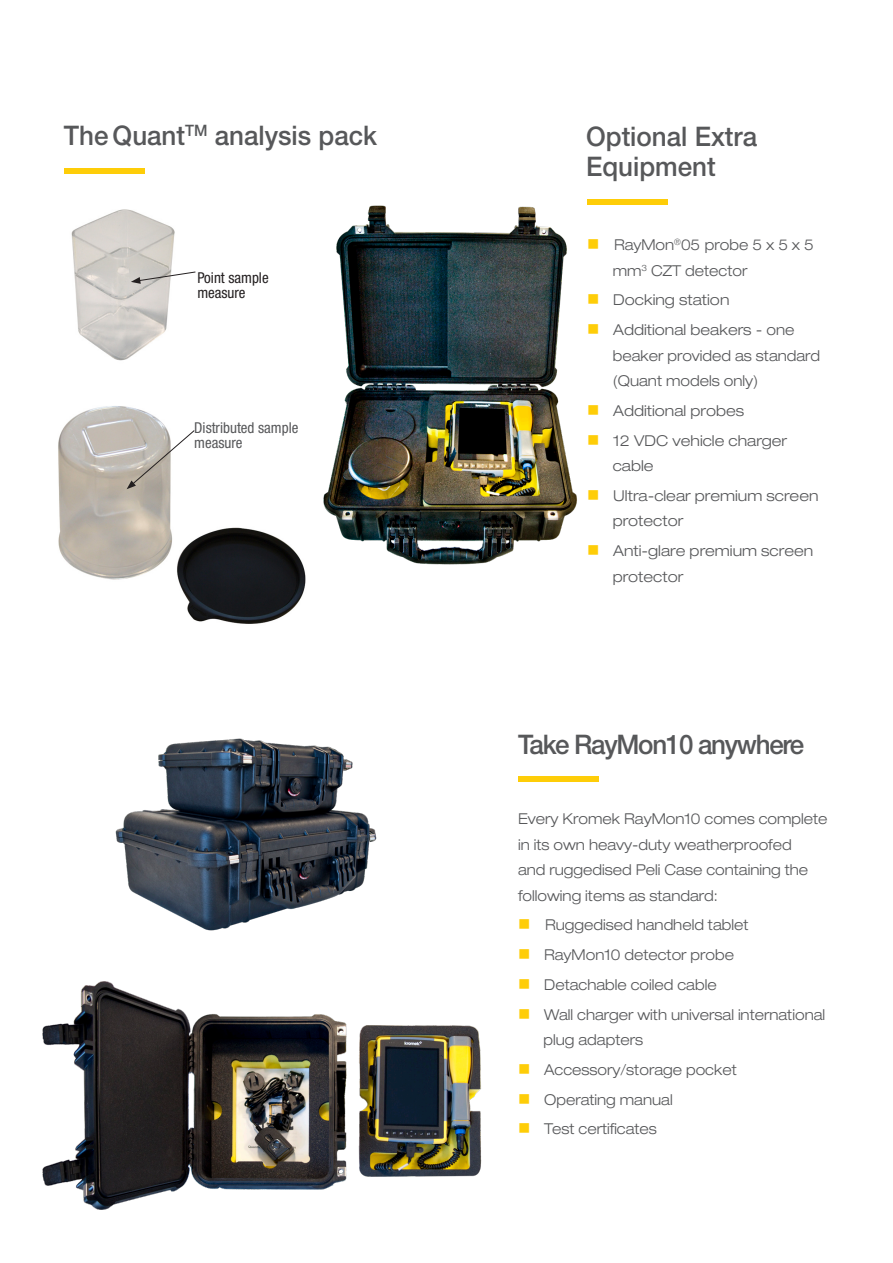
<style>
.page{position:relative;width:893px;height:1263px;background:#fff}
.page>*{position:absolute;margin:0;border:0;box-sizing:border-box;transform-origin:0 0}
.t1{font:500 27px/30px "Helvetica Neue LT Std";color:#57585a;scale:.96 1}
.t2{font:500 27px "Helvetica Neue LT Std";letter-spacing:-.05em;color:#57585a;scale:.96 1}
.t3{font:300 expanded 15px/25.5px "Helvetica Neue LT Std";color:#57585a;scale:.96 1}
.t4{font:300 expanded 15px/25.5px "Helvetica Neue LT Std";color:#57585a}
.t5{font:condensed 15px/15px "Helvetica Neue LT Std";color:#57585a}
.t6{font:condensed 15px "Helvetica Neue LT Std";color:#231f20}
.s1{color:#fecd08}
</style>
<div class="page">
<img style="left:43px;top:981px;width:439px;height:229px">
<img style="left:115px;top:738px;width:262px;height:193px">
<img style="left:58px;top:406px;width:248px;height:218px">
<svg style="left:127px;top:430px;width:68px;height:59px"></svg>
<img style="left:71px;top:209px;width:104px;height:152px">
<svg style="left:131px;top:271px;width:65px;height:13px"></svg>
<img style="left:323px;top:205px;width:254px;height:360px">
<div style="left:587px;top:199px;width:81px;height:5px;background:#fecd08"></div>
<div style="left:518px;top:776px;width:81px;height:5px;background:#fecd08"></div>
<div style="left:64px;top:169px;width:81px;height:5px;background:#fecd08"></div>
<p class="t1" style="left:64px;top:120px;width:328px">The Quant<sup>TM</sup> analysis pack</p>
<p class="t1" style="left:586px;top:121px;width:180px">Optional Extra<br>Equipment</p>
<p class="t6" style="left:197px;top:269px;width:73px">Point sample</p>
<p class="t6" style="left:197px;top:284px;width:50px">measure</p>
<p class="t5" style="left:194px;top:420px;width:106px">Distributed sample measure</p>
<p class="t3" style="left:613px;top:232px;width:211px;text-indent:-26px"><span class="s1">■</span> RayMon<sup>®</sup>05 probe 5 x 5 x 5 mm<sup>3</sup> CZT detector</p>
<p class="t4" style="left:587px;top:287px;width:144px"><span class="s1">■</span> Docking station</p>
<p class="t4" style="left:613px;top:317px;width:209px;text-indent:-26px"><span class="s1">■</span> Additional beakers - one beaker provided as standard (Quant models only)</p>
<p class="t4" style="left:587px;top:398px;width:158px"><span class="s1">■</span> Additional probes</p>
<p class="t4" style="left:613px;top:427px;width:176px;text-indent:-26px"><span class="s1">■</span> 12 VDC vehicle charger cable</p>
<p class="t4" style="left:613px;top:483px;width:207px;text-indent:-26px"><span class="s1">■</span> Ultra-clear premium screen protector</p>
<p class="t4" style="left:613px;top:538px;width:202px;text-indent:-26px"><span class="s1">■</span> Anti-glare premium screen protector</p>
<p class="t2" style="left:518px;top:728px;width:300px">Take RayMon10 anywhere</p>
<p class="t3" style="left:518px;top:806px;width:324px">Every Kromek RayMon10 comes complete in its own heavy-duty weatherproofed<br>and ruggedised Peli Case containing the following items as standard:</p>
<p class="t3" style="left:518px;top:912px;width:241px"><span class="s1">■</span> Ruggedised handheld tablet</p>
<p class="t3" style="left:518px;top:942px;width:227px"><span class="s1">■</span> RayMon10 detector probe</p>
<p class="t3" style="left:518px;top:972px;width:208px"><span class="s1">■</span> Detachable coiled cable</p>
<p class="t3" style="left:544px;top:1001px;width:295px;text-indent:-26px"><span class="s1">■</span> Wall charger with universal international plug adapters</p>
<p class="t3" style="left:518px;top:1057px;width:229px"><span class="s1">■</span> Accessory/storage pocket</p>
<p class="t3" style="left:518px;top:1086px;width:163px"><span class="s1">■</span> Operating manual</p>
<p class="t3" style="left:518px;top:1116px;width:146px"><span class="s1">■</span> Test certificates</p>
</div>
